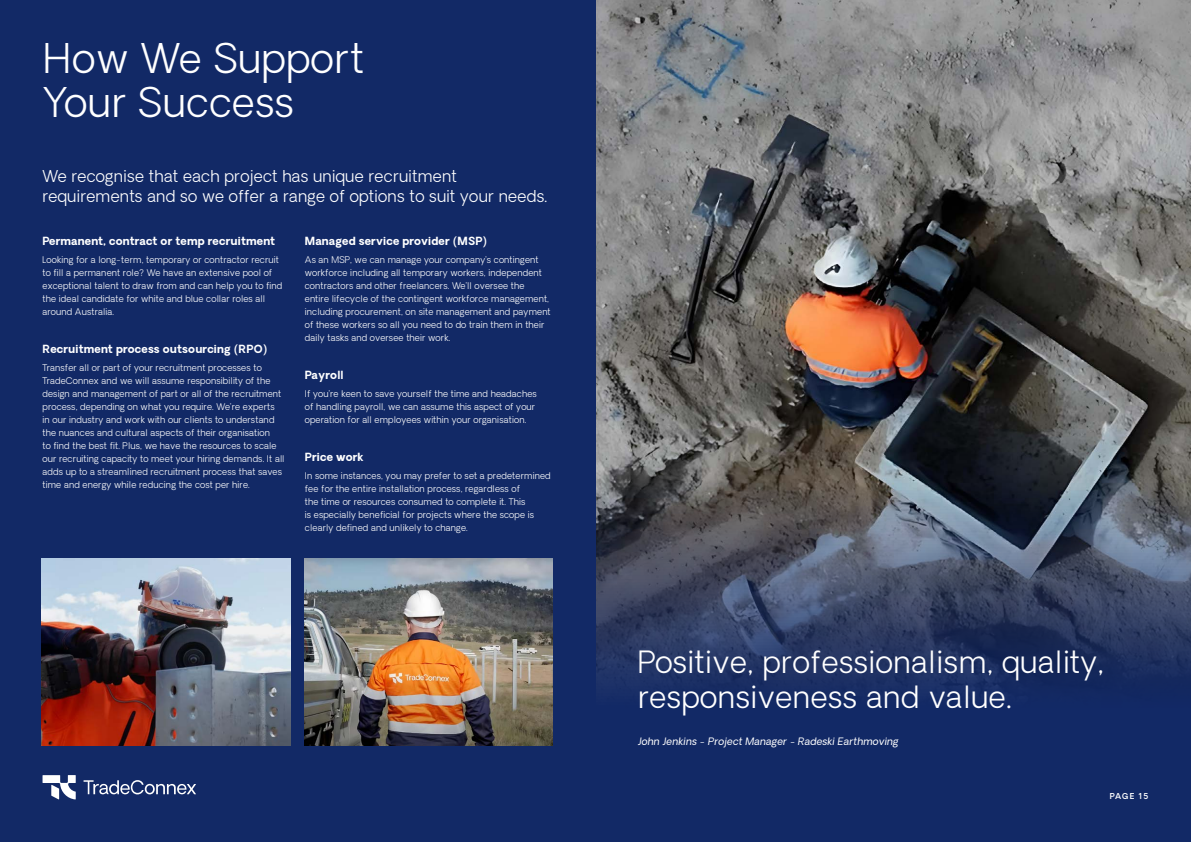
<style>
.page{position:relative;width:1191px;height:842px;background:#fff}
.page>*{position:absolute;margin:0;border:0;box-sizing:border-box;transform-origin:0 0}
.t1{font:300 40px/44px "Oakes Grotesk";letter-spacing:.025em;color:#fff}
.t2{font:300 30px/35px "Oakes Grotesk";letter-spacing:.025em;color:#fff}
.t3{font:300 16px/20px "Oakes Grotesk";letter-spacing:.02em;color:#fff}
.t4{font:700 11px "Oakes Grotesk";letter-spacing:.02em;color:#fff}
.t5{font:italic 10px "Oakes Grotesk";letter-spacing:.02em;color:#fff}
.t6{font:300 9px/13px "Oakes Grotesk";letter-spacing:.02em;color:#fff}
.t7{font:600 8px "Oakes Grotesk";letter-spacing:.13em;color:#fff}
</style>
<div class="page">
<img style="left:595px;top:0;width:596px;height:43px">
<div style="left:0;top:0;width:595px;height:842px;background:#122966"></div>
<svg style="left:595px;top:43px;width:596px;height:799px;background:#4e5364"></svg>
<svg style="left:84px;top:780px;width:112px;height:14px"></svg>
<svg style="left:43px;top:775px;width:33px;height:24px"></svg>
<img style="left:305px;top:558px;width:248px;height:187px">
<img style="left:42px;top:558px;width:248px;height:187px">
<h1 class="t1" style="left:43px;top:37px;width:323px">How We Support<br>Your Success</h1>
<h3 class="t3" style="left:43px;top:167px;width:506px">We recognise that each project has unique recruitment requirements and so we offer a range of options to suit your needs.</h3>
<p class="t4" style="left:43px;top:233px;width:234px">Permanent, contract or temp recruitment</p>
<p class="t6" style="left:43px;top:254px;width:241px">Looking for a long-term, temporary or contractor recruit to fill a permanent role? We have an extensive pool of exceptional talent to draw from and can help you to find the ideal candidate for white and blue collar roles all around Australia.</p>
<p class="t4" style="left:43px;top:341px;width:226px">Recruitment process outsourcing (RPO)</p>
<p class="t6" style="left:43px;top:362px;width:244px">Transfer all or part of your recruitment processes to TradeConnex and we will assume responsibility of the design and management of part or all of the recruitment process, depending on what you require. We’re experts<br>in our industry and work with our clients to understand the nuances and cultural aspects of their organisation<br>to find the best fit. Plus, we have the resources to scale our recruiting capacity to meet your hiring demands. It all adds up to a streamlined recruitment process that saves time and energy while reducing the cost per hire.</p>
<p class="t4" style="left:305px;top:233px;width:184px">Managed service provider (MSP)</p>
<p class="t6" style="left:305px;top:254px;width:247px">As an MSP, we can manage your company’s contingent workforce including all temporary workers, independent contractors and other freelancers. We’ll oversee the entire lifecycle of the contingent workforce management, including procurement, on site management and payment of these workers so all you need to do train them in their daily tasks and oversee their work.</p>
<p class="t4" style="left:305px;top:367px;width:40px">Payroll</p>
<p class="t6" style="left:305px;top:388px;width:233px">If you’re keen to save yourself the time and headaches of handling payroll, we can assume this aspect of your operation for all employees within your organisation.</p>
<p class="t4" style="left:305px;top:449px;width:60px">Price work</p>
<p class="t6" style="left:305px;top:470px;width:247px">In some instances, you may prefer to set a predetermined fee for the entire installation process, regardless of<br>the time or resources consumed to complete it. This<br>is especially beneficial for projects where the scope is clearly defined and unlikely to change.</p>
<h2 class="t2" style="left:638px;top:645px;width:467px">Positive, professionalism, quality, responsiveness and value.</h2>
<p class="t5" style="left:638px;top:735px;width:262px">John Jenkins - Project Manager - Radeski Earthmoving</p>
<p class="t7" style="left:1109px;top:790px;width:40px">PAGE 15</p>
</div>
